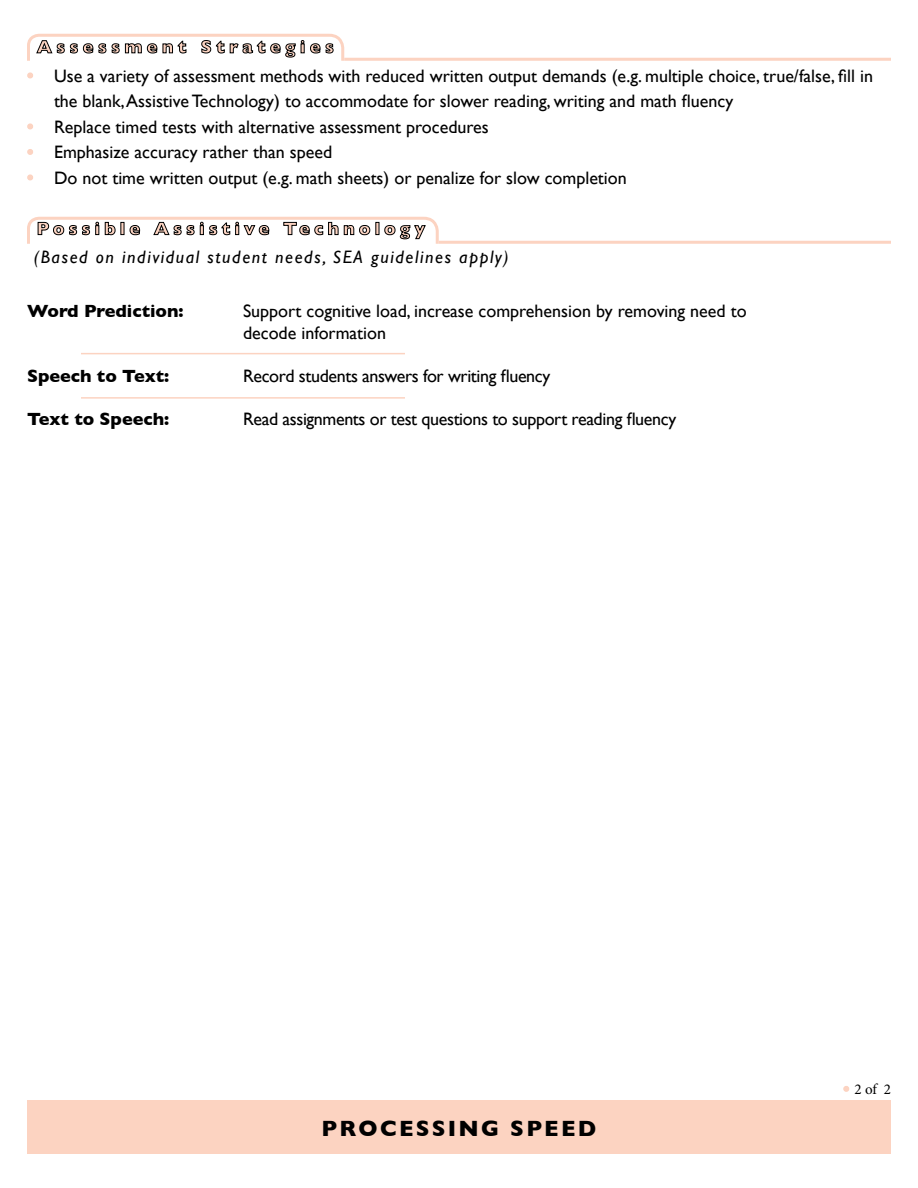
<style>
.page{position:relative;width:918px;height:1188px;background:#fff}
.page>*{position:absolute;margin:0;border:0;box-sizing:border-box;transform-origin:0 0}
.t1{font:700 22.5px "Gill Sans";letter-spacing:.1em;color:#000}
.BODY_TEXT{font:18px/25.5px "Gill Sans";color:#000}
.BODY_TEXT-2{font:18px "Gill Sans";letter-spacing:-.02em;color:#000}
.t2{font:italic 18px "Gill Sans";letter-spacing:.09em;color:#000}
.t3{font:700 18px "Gill Sans";letter-spacing:.235em;color:#fcd3c1}
.BODY_TEXT-3{font:700 18px "Gill Sans";color:#000}
.t4{font:15px "Minion Pro";color:#000}
.s1{color:#fcd3c1}
.s2{font-family:"Gill Sans";font-size:18px;color:#fcd3c1}
</style>
<div class="page">
<svg style="left:27px;top:72px;width:6px;height:7px"></svg>
<svg style="left:27px;top:123px;width:6px;height:7px"></svg>
<svg style="left:27px;top:149px;width:6px;height:6px"></svg>
<svg style="left:27px;top:174px;width:6px;height:7px"></svg>
<svg style="left:27px;top:33px;width:319px;height:28px"></svg>
<hr style="left:344px;top:58px;width:547px;height:3px;background:#fcd3c1">
<svg style="left:27px;top:216px;width:413px;height:28px"></svg>
<hr style="left:439px;top:241px;width:452px;height:3px;background:#fcd3c1">
<hr style="left:81px;top:353px;width:324px;height:1px;background:#fcd3c1">
<hr style="left:81px;top:397px;width:324px;height:2px;background:#fcd3c1">
<div style="left:27px;top:1100px;width:864px;height:54px;background:#fcd3c1"></div>
<svg style="left:843px;top:1086px;width:7px;height:6px"></svg>
<p class="t3" style="left:37px;top:32px;width:298px">Assessment Strategies</p>
<p class="BODY_TEXT" style="left:54px;top:63px;width:821px;text-indent:-27px"><span class="s1">•</span> Use a variety of assessment methods with reduced written output demands (e.g. multiple choice, true/false, fill in the blank, Assistive Technology) to accommodate for slower reading, writing and math fluency</p>
<p class="BODY_TEXT" style="left:27px;top:114px;width:463px"><span class="s1">•</span> Replace timed tests with alternative assessment procedures</p>
<p class="BODY_TEXT" style="left:27px;top:139px;width:307px"><span class="s1">•</span> Emphasize accuracy rather than speed</p>
<p class="BODY_TEXT" style="left:27px;top:165px;width:601px"><span class="s1">•</span> Do not time written output (e.g. math sheets) or penalize for slow completion</p>
<p class="t3" style="left:37px;top:214px;width:390px">Possible Assistive Technology</p>
<p class="t2" style="left:34px;top:247px;width:476px">(Based on individual student needs, SEA guidelines apply)</p>
<p class="BODY_TEXT-3" style="left:27px;top:297px;width:158px">Word Prediction:</p>
<p class="BODY_TEXT" style="left:243px;top:298px;width:505px">Support cognitive load, increase comprehension by removing need to</p>
<p class="BODY_TEXT" style="left:243px;top:320px;width:145px">decode information</p>
<p class="BODY_TEXT-3" style="left:27px;top:361px;width:144px">Speech to Text:</p>
<p class="BODY_TEXT-2" style="left:243px;top:365px;width:309px">Record students answers for writing fluency</p>
<p class="BODY_TEXT-3" style="left:27px;top:405px;width:144px">Text to Speech:</p>
<p class="BODY_TEXT-2" style="left:243px;top:408px;width:435px">Read assignments or test questions to support reading fluency</p>
<p class="t1" style="left:322px;top:1110px;width:276px">PROCESSING SPEED</p>
<p class="t4" style="left:843px;top:1079px;width:49px"><span class="s2">•</span> 2 of 2</p>
</div>
